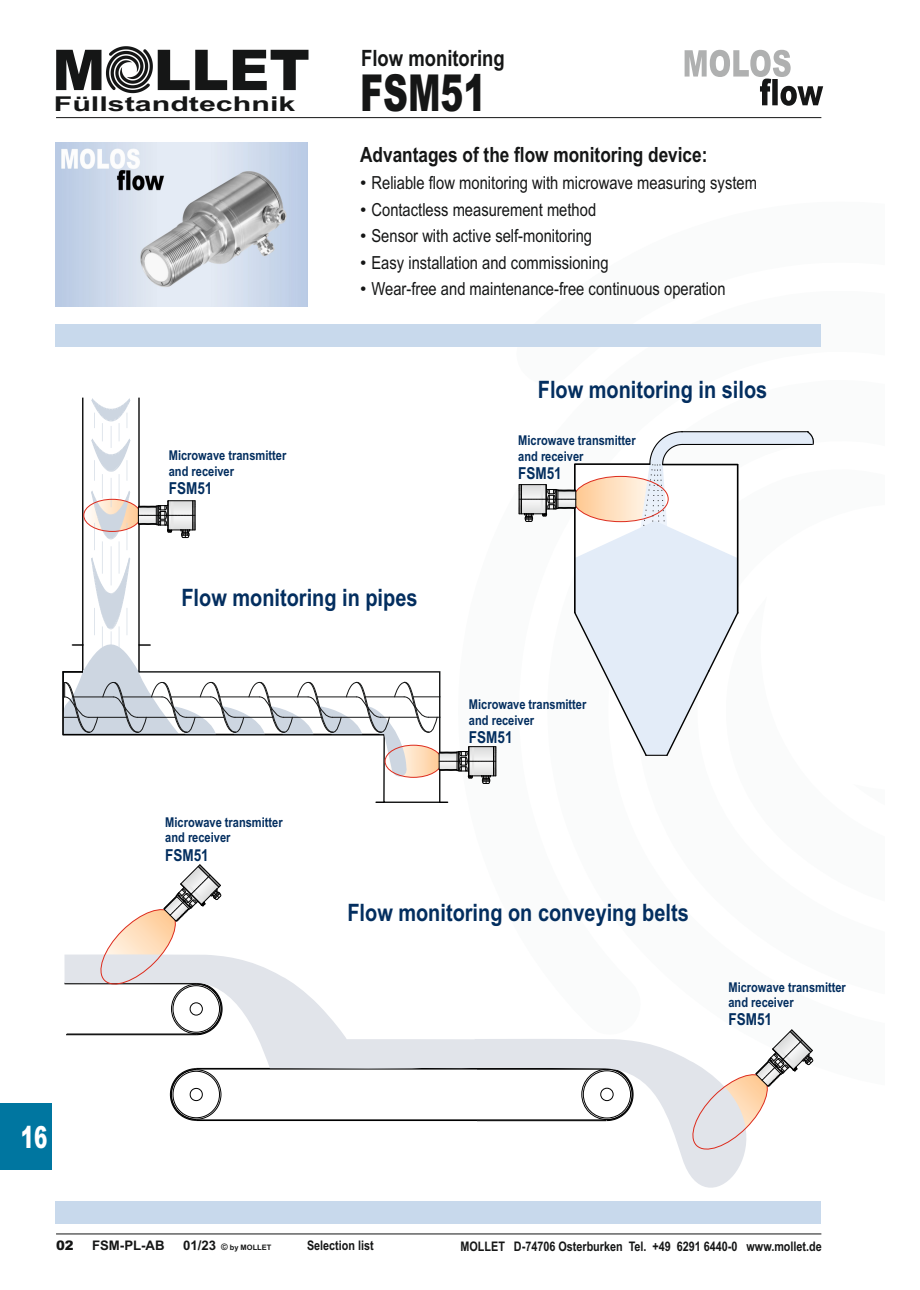
<style>
.page{position:relative;width:920px;height:1290px;background:#fff}
.page>*{position:absolute;margin:0;border:0;box-sizing:border-box;transform-origin:0 0}
.t1{font:900 56.25px "Arial";color:#151616}
.t2{font:900 51px "Arial";color:#151616;scale:.68 1}
.t3{font:900 30.45px "Arial";color:#fff;scale:.65 1}
.t4{font:700 24px "Arial Narrow";color:#032e5f}
.t5{font:700 22.5px "Arial Narrow";color:#151616}
.t6{font:700 21px "Arial Narrow";color:#151616}
.t7{font:700 20.4px "Arial";color:#151616;scale:1.49 1}
.t8{font:18px "Arial Narrow";color:#151616}
.t9{font:700 16.5px "Arial Narrow";color:#032e5f}
.t10{font:700 13.5px/15.5px "Arial Narrow";color:#032e5f}
.t11{font:700 13.2px "Arial";color:#151616;scale:.82 1}
.t12{font:700 13.2px "Arial";color:#151616}
.t13{font:900 13.2px "Arial";color:#151616}
.t14{font:700 7.5px "Arial";color:#151616}
.s1{font-family:"Arial"}
.s2{font-size:13.2px}
.s3{font-size:9px}
</style>
<div class="page">
<div style="left:56px;top:1202px;width:765px;height:22px;background:#c8d9ec"></div>
<div style="left:56px;top:324px;width:765px;height:22px;background:#c8d9ec"></div>
<hr style="left:56px;top:1234px;width:765px;height:1px;background:#151616">
<svg style="left:685px;top:50px;width:138px;height:56px"></svg>
<img style="left:56px;top:143px;width:252px;height:163px">
<svg style="left:519px;top:431px;width:295px;height:325px"></svg>
<hr style="left:62px;top:672px;width:2px;height:63px;background:#000">
<svg style="left:63px;top:397px;width:434px;height:387px"></svg>
<hr style="left:196px;top:1120px;width:281px;height:1px;background:#000">
<hr style="left:196px;top:1119px;width:281px;height:1px;background:#000">
<hr style="left:196px;top:1069px;width:281px;height:1px;background:#000">
<svg style="left:169px;top:1069px;width:52px;height:52px"></svg>
<svg style="left:64px;top:954px;width:409px;height:115px"></svg>
<svg style="left:473px;top:1039px;width:308px;height:163px"></svg>
<svg style="left:96px;top:864px;width:127px;height:172px"></svg>
<svg style="left:688px;top:1029px;width:126px;height:126px"></svg>
<svg style="left:106px;top:46px;width:47px;height:47px"></svg>
<hr style="left:56px;top:117px;width:765px;height:1px;background:#151616">
<div style="left:0;top:1103px;width:52px;height:67px;background:#0076a0"></div>
<h1 class="t1" style="left:52px;top:50px;width:259px">M LLET</h1>
<p class="t7" style="left:54px;top:96px;width:164px">Füllstandtechnik</p>
<p class="t10" style="left:169px;top:449px;width:119px">Microwave transmitter and receiver</p>
<p class="t9" style="left:169px;top:482px;width:45px">FSM51</p>
<p class="t5" style="left:361px;top:50px;width:145px">Flow monitoring</p>
<h2 class="t2" style="left:360px;top:74px;width:187px">FSM51</h2>
<p class="t6" style="left:360px;top:147px;width:349px">Advantages of the flow monitoring device:</p>
<p class="t8" style="left:360px;top:176px;width:398px"><span class="s1">•</span> Reliable flow monitoring with microwave measuring system</p>
<p class="t8" style="left:360px;top:203px;width:238px"><span class="s1">•</span> Contactless measurement method</p>
<p class="t8" style="left:360px;top:229px;width:233px"><span class="s1">•</span> Sensor with active self-monitoring</p>
<p class="t8" style="left:360px;top:256px;width:250px"><span class="s1">•</span> Easy installation and commissioning</p>
<p class="t8" style="left:360px;top:282px;width:367px"><span class="s1">•</span> Wear-free and maintenance-free continuous operation</p>
<h3 class="t4" style="left:538px;top:381px;width:231px">Flow monitoring in silos</h3>
<p class="t10" style="left:518px;top:434px;width:119px">Microwave transmitter and receiver</p>
<p class="t9" style="left:518px;top:467px;width:45px">FSM51</p>
<h3 class="t4" style="left:181px;top:589px;width:238px">Flow monitoring in pipes</h3>
<p class="t10" style="left:165px;top:816px;width:119px">Microwave transmitter and receiver</p>
<p class="t9" style="left:165px;top:849px;width:45px">FSM51</p>
<p class="t10" style="left:469px;top:698px;width:119px">Microwave transmitter and receiver</p>
<p class="t9" style="left:469px;top:731px;width:45px">FSM51</p>
<h3 class="t4" style="left:347px;top:903px;width:343px">Flow monitoring on conveying belts</h3>
<p class="t10" style="left:728px;top:980px;width:119px">Microwave transmitter and receiver</p>
<p class="t9" style="left:728px;top:1013px;width:45px">FSM51</p>
<h3 class="t3" style="left:21px;top:1126px;width:42px">16</h3>
<p class="t13" style="left:56px;top:1240px;width:19px">02</p>
<p class="t12" style="left:92px;top:1240px;width:74px">FSM-PL-AB</p>
<p class="t14" style="left:183px;top:1244px;width:90px"><span class="s2">01/23</span> <span class="s3">©</span> by MOLLET</p>
<p class="t11" style="left:349px;top:1242px;width:56px">Pr ce list</p>
<p class="t11" style="left:461px;top:1242px;width:442px">MOLLET D-74706 Osterburken Tel. +49 6291 6440-0 www.mollet.de</p>
<p class="t11" style="left:307px;top:1240px;width:83px">Selection list</p>
</div>
